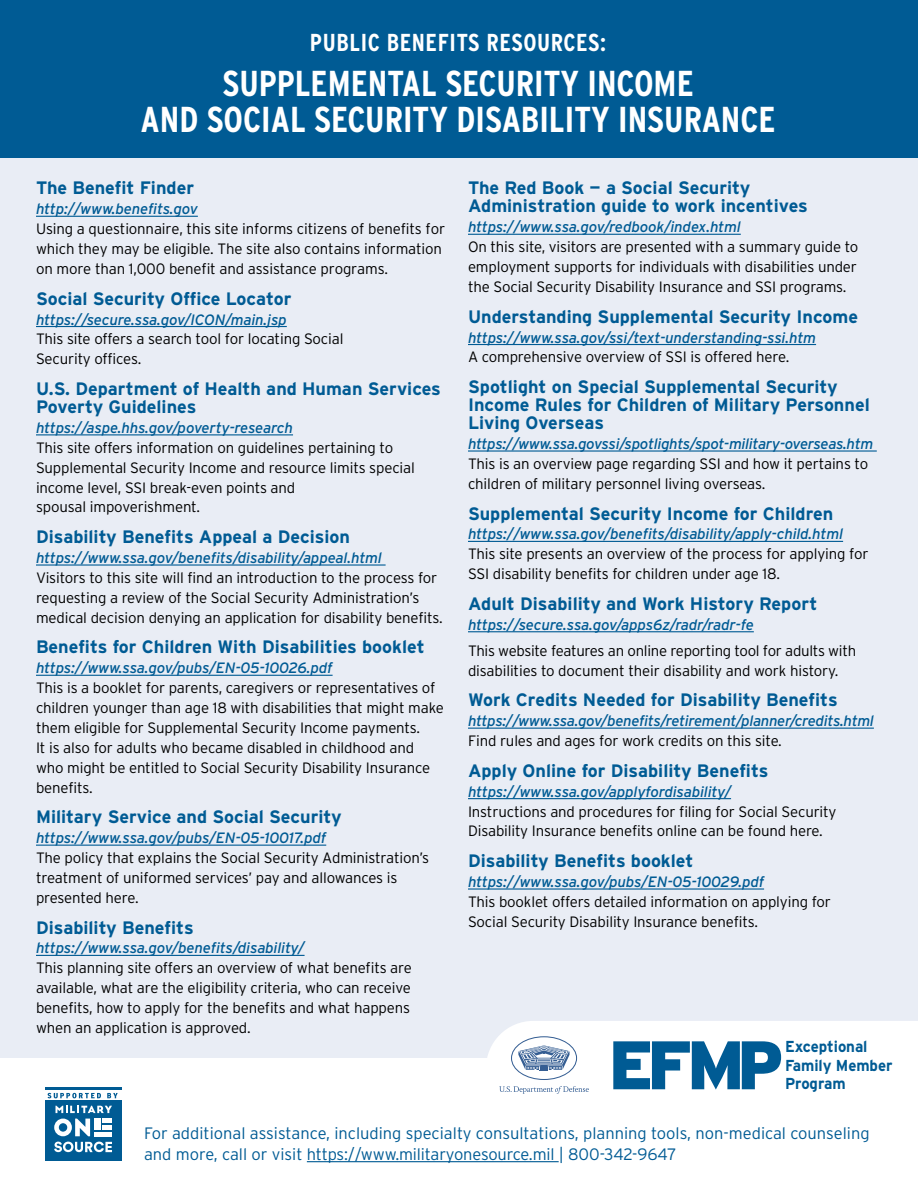
<style>
.page{position:relative;width:918px;height:1188px;background:#fff}
.page>*{position:absolute;margin:0;border:0;box-sizing:border-box;transform-origin:0 0}
.t1{font:700 36px/36px "Interstate Condensed";color:#fff;text-align:center}
.t2{font:700 24.45px "Interstate Condensed";letter-spacing:.025em;color:#fff}
.t3{font:700 18px/18px "Interstate";color:#005b94}
.t4{font:300 16.5px/21px "Interstate";color:#005b94}
.t5{font:700 15.9px/18.5px "Interstate";letter-spacing:-.005em;color:#005b94;scale:.95 1}
.P-END{font:300 15px/19.8px "Interstate";letter-spacing:-.01em;color:#000}
.t6{font:italic 15px "Interstate";letter-spacing:-.01em;color:#005b94}
.s1{font-weight:400;font-style:italic;color:#005b94}
</style>
<div class="page">
<div style="left:0;top:156px;width:918px;height:902px;background:#e9edf5"></div>
<div style="left:0;top:0;width:918px;height:158px;background:#005b94"></div>
<div style="left:487px;top:1021px;width:431px;height:38px;background:#fff"></div>
<hr style="left:307px;top:1161px;width:252px;height:1px;background:#005b94">
<hr style="left:36px;top:216px;width:162px;height:1px;background:#005b94">
<hr style="left:36px;top:326px;width:251px;height:1px;background:#005b94">
<hr style="left:36px;top:434px;width:257px;height:1px;background:#005b94">
<hr style="left:36px;top:564px;width:350px;height:2px;background:#005b94">
<hr style="left:36px;top:675px;width:297px;height:1px;background:#005b94">
<hr style="left:36px;top:845px;width:290px;height:1px;background:#005b94">
<hr style="left:36px;top:955px;width:269px;height:1px;background:#005b94">
<hr style="left:468px;top:234px;width:273px;height:1px;background:#005b94">
<hr style="left:468px;top:344px;width:348px;height:1px;background:#005b94">
<hr style="left:468px;top:450px;width:409px;height:2px;background:#005b94">
<hr style="left:468px;top:541px;width:375px;height:1px;background:#005b94">
<hr style="left:468px;top:631px;width:286px;height:1px;background:#005b94">
<hr style="left:468px;top:728px;width:406px;height:1px;background:#005b94">
<hr style="left:468px;top:798px;width:263px;height:1px;background:#005b94">
<hr style="left:468px;top:888px;width:296px;height:2px;background:#005b94">
<div style="left:45px;top:1100px;width:76px;height:61px;background:#005b94"></div>
<hr style="left:45px;top:1088px;width:76px;height:2px;background:#005b94">
<svg style="left:56px;top:1106px;width:56px;height:7px"></svg>
<svg style="left:54px;top:1119px;width:36px;height:17px"></svg>
<div style="left:94px;top:1119px;width:7px;height:11px;background:#fff"></div>
<svg style="left:103px;top:1119px;width:9px;height:4px"></svg>
<div style="left:103px;top:1125px;width:9px;height:5px;background:#fff"></div>
<hr style="left:94px;top:1132px;width:18px;height:4px;background:#fff">
<svg style="left:54px;top:1142px;width:58px;height:10px"></svg>
<svg style="left:48px;top:1093px;width:53px;height:5px"></svg>
<svg style="left:107px;top:1093px;width:11px;height:5px"></svg>
<svg style="left:613px;top:1041px;width:168px;height:49px"></svg>
<svg style="left:511px;top:1036px;width:66px;height:44px"></svg>
<svg style="left:499px;top:1086px;width:90px;height:8px"></svg>
<h1 class="t2" style="left:310px;top:29px;width:298px">PUBLIC BENEFITS RESOURCES:</h1>
<h1 class="t1" style="left:141px;top:66px;width:637px">SUPPLEMENTAL SECURITY INCOME<br>AND SOCIAL SECURITY DISABILITY INSURANCE</h1>
<h2 class="t3" style="left:36px;top:179px;width:160px">The Benefit Finder</h2>
<p class="t6" style="left:36px;top:201px;width:163px">http://www.benefits.gov</p>
<p class="P-END" style="left:36px;top:219px;width:411px">Using a questionnaire, this site informs citizens of benefits for which they may be eligible. The site also contains information on more than 1,000 benefit and assistance programs.</p>
<h2 class="t3" style="left:36px;top:289px;width:257px">Social Security Office Locator</h2>
<p class="t6" style="left:36px;top:311px;width:252px">https://secure.ssa.gov/ICON/main.jsp</p>
<p class="P-END" style="left:36px;top:329px;width:309px">This site offers a search tool for locating Social<br>Security offices.</p>
<h2 class="t3" style="left:36px;top:380px;width:406px">U.S. Department of Health and Human Services<br>Poverty Guidelines</h2>
<p class="t6" style="left:36px;top:419px;width:259px">https://aspe.hhs.gov/poverty-research</p>
<p class="P-END" style="left:36px;top:437px;width:380px">This site offers information on guidelines pertaining to Supplemental Security Income and resource limits special income level, SSI break-even points and<br>spousal impoverishment.</p>
<h2 class="t3" style="left:36px;top:528px;width:316px">Disability Benefits Appeal a Decision</h2>
<p class="t6" style="left:36px;top:549px;width:347px">https://www.ssa.gov/benefits/disability/appeal.html</p>
<p class="P-END" style="left:36px;top:568px;width:408px">Visitors to this site will find an introduction to the process for requesting a review of the Social Security Administration’s medical decision denying an application for disability benefits.</p>
<h2 class="t3" style="left:36px;top:638px;width:390px">Benefits for Children With Disabilities booklet</h2>
<p class="t6" style="left:36px;top:660px;width:298px">https://www.ssa.gov/pubs/EN-05-10026.pdf</p>
<p class="P-END" style="left:36px;top:678px;width:409px">This is a booklet for parents, caregivers or representatives of children younger than age 18 with disabilities that might make them eligible for Supplemental Security Income payments.<br>It is also for adults who became disabled in childhood and who might be entitled to Social Security Disability Insurance benefits.</p>
<h2 class="t3" style="left:36px;top:808px;width:307px">Military Service and Social Security</h2>
<p class="t6" style="left:36px;top:829px;width:292px">https://www.ssa.gov/pubs/EN-05-10017.pdf</p>
<p class="P-END" style="left:36px;top:848px;width:395px">The policy that explains the Social Security Administration’s treatment of uniformed services’ pay and allowances is presented here.</p>
<h2 class="t3" style="left:36px;top:918px;width:159px">Disability Benefits</h2>
<p class="t6" style="left:36px;top:940px;width:270px">https://www.ssa.gov/benefits/disability/</p>
<p class="P-END" style="left:36px;top:958px;width:377px;text-align:justify">This planning site offers an overview of what benefits are available, what are the eligibility criteria, who can receive benefits, how to apply for the benefits and what happens when an application is approved.</p>
<h2 class="t3" style="left:468px;top:179px;width:341px">The Red Book — a Social Security<br>Administration guide to work incentives</h2>
<p class="t6" style="left:468px;top:219px;width:274px">https://www.ssa.gov/redbook/index.html</p>
<p class="P-END" style="left:468px;top:237px;width:392px;text-align:justify">On this site, visitors are presented with a summary guide to employment supports for individuals with disabilities under the Social Security Disability Insurance and SSI programs.</p>
<h2 class="t3" style="left:468px;top:307px;width:392px">Understanding Supplemental Security Income</h2>
<p class="t6" style="left:468px;top:329px;width:350px">https://www.ssa.gov/ssi/text-understanding-ssi.htm</p>
<p class="P-END" style="left:468px;top:347px;width:323px">A comprehensive overview of SSI is offered here.</p>
<h2 class="t3" style="left:468px;top:378px;width:403px">Spotlight on Special Supplemental Security<br>Income Rules for Children of Military Personnel<br>Living Overseas</h2>
<p class="P-END" style="left:468px;top:434px;width:407px"><span class="s1">https://www.ssa.govssi/spotlights/spot-military-overseas.htm<br></span>This is an overview page regarding SSI and how it pertains to children of military personnel living overseas.</p>
<h2 class="t3" style="left:468px;top:504px;width:367px">Supplemental Security Income for Children</h2>
<p class="t6" style="left:468px;top:526px;width:377px">https://www.ssa.gov/benefits/disability/apply-child.html</p>
<p class="P-END" style="left:468px;top:544px;width:402px">This site presents an overview of the process for applying for<br>SSI disability benefits for children under age 18.</p>
<h2 class="t3" style="left:468px;top:594px;width:351px">Adult Disability and Work History Report</h2>
<p class="t6" style="left:468px;top:616px;width:287px">https://secure.ssa.gov/apps6z/radr/radr-fe</p>
<p class="P-END" style="left:468px;top:640px;width:390px">This website features an online reporting tool for adults with disabilities to document their disability and work history.</p>
<h2 class="t3" style="left:468px;top:691px;width:371px">Work Credits Needed for Disability Benefits</h2>
<p class="t6" style="left:468px;top:712px;width:407px">https://www.ssa.gov/benefits/retirement/planner/credits.html</p>
<p class="P-END" style="left:468px;top:731px;width:315px">Find rules and ages for work credits on this site.</p>
<h2 class="t3" style="left:468px;top:761px;width:302px">Apply Online for Disability Benefits</h2>
<p class="t6" style="left:468px;top:783px;width:265px">https://www.ssa.gov/applyfordisability/</p>
<p class="P-END" style="left:468px;top:801px;width:370px">Instructions and procedures for filing for Social Security<br>Disability Insurance benefits online can be found here.</p>
<h2 class="t3" style="left:468px;top:852px;width:227px">Disability Benefits booklet</h2>
<p class="t6" style="left:468px;top:873px;width:298px">https://www.ssa.gov/pubs/EN-05-10029.pdf</p>
<p class="P-END" style="left:468px;top:892px;width:364px">This booklet offers detailed information on applying for<br>Social Security Disability Insurance benefits.</p>
<p class="t5" style="left:785px;top:1038px;width:115px">Exceptional<br>Family Member<br>Program</p>
<p class="t4" style="left:144px;top:1122px;width:727px">For additional assistance, including specialty consultations, planning tools, non-medical counseling and more, call or visit https://www.militaryonesource.mil | 800-342-9647</p>
</div>
